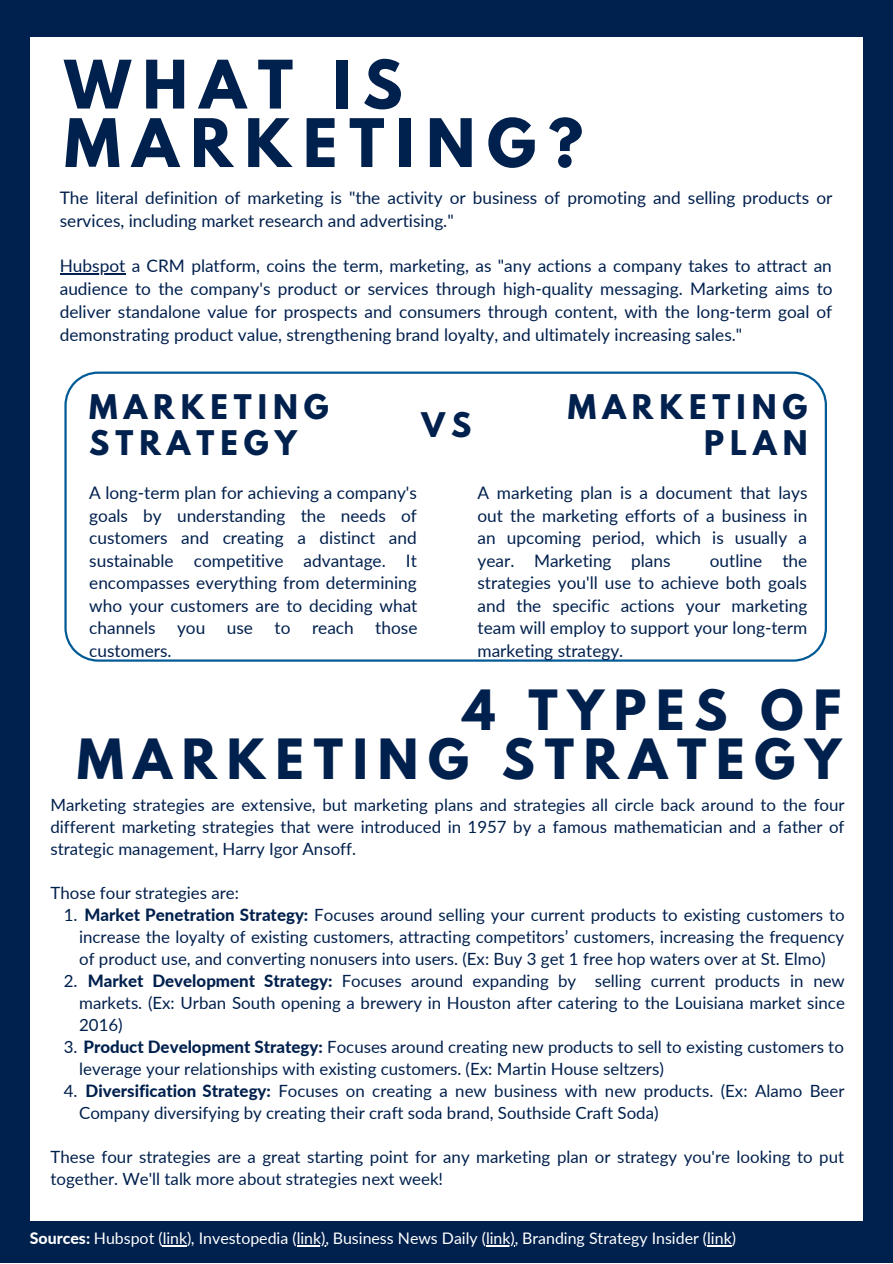
<style>
.page{position:relative;width:893px;height:1264px;background:#fff}
.page>*{position:absolute;margin:0;border:0;box-sizing:border-box;transform-origin:0 0}
.t1{font:700 59.25px/58.5px "League Spartan";letter-spacing:.2em;color:#00204d}
.t2{font:700 49.2px/48.6px "League Spartan";letter-spacing:.2em;color:#00204d;text-align:right}
.t3{font:700 30.15px/36px "League Spartan";letter-spacing:.2em;color:#00204d}
.t4{font:17.25px/22.5px "Lato";color:#00204d;text-align:justify}
.t5{font:16.8px/22px "Lato";color:#00204d;text-align:justify}
.t6{font:15.9px "Lato";color:#fff}
.s1{font-weight:800}
.s2{font-style:italic}
</style>
<div class="page">
<div style="left:0;top:0;width:892px;height:1262px;background:#00204d"></div>
<div style="left:30px;top:38px;width:832px;height:1182px;background:#fff"></div>
<svg style="left:64px;top:371px;width:762px;height:290px"></svg>
<hr style="left:60px;top:273px;width:65px;height:1px;background:#00204d">
<h1 class="t1" style="left:64px;top:63px;width:520px">WHAT IS<br>MARKETING?</h1>
<p class="t4" style="left:60px;top:186px;width:774px">The literal definition of marketing is "the activity or business of promoting and selling products or services, including market research and advertising."</p>
<p class="t4" style="left:60px;top:254px;width:774px">Hubspot a CRM platform, coins the term, marketing, as "any actions a company takes to attract an audience to the company's product or services through high-quality messaging. Marketing aims to deliver standalone value for prospects and consumers through content, with the long-term goal of demonstrating product value, strengthening brand loyalty, and ultimately increasing sales."</p>
<h3 class="t3" style="left:89px;top:392px;width:241px">MARKETING<br>STRATEGY</h3>
<h3 class="t3" style="left:421px;top:410px;width:51px">VS</h3>
<h3 class="t3" style="left:568px;top:392px;width:241px;text-align:right">MARKETING<br>PLAN</h3>
<p class="t4" style="left:89px;top:481px;width:330px">A long-term plan for achieving a company's goals by understanding the needs of customers and creating a distinct and sustainable competitive advantage. It encompasses everything from determining who your customers are to deciding what channels you use to reach those customers.</p>
<p class="t4" style="left:477px;top:481px;width:331px">A marketing plan is a document that lays out the marketing efforts of a business in an upcoming period, which is usually a year. Marketing plans</p>
<p class="t4" style="left:477px;top:549px;width:331px;text-indent:232px">outline the strategies you'll use to achieve both goals and the specific actions your marketing team will employ to support your long-term marketing strategy.</p>
<h2 class="t2" style="left:77px;top:692px;width:765px">4 TYPES OF<br>MARKETING STRATEGY</h2>
<p class="t5" style="left:50px;top:793px;width:795px">Marketing strategies are extensive, but marketing plans and strategies all circle back around to the four different marketing strategies that were introduced in 1957 by a famous mathematician and a father of strategic management, Harry Igor Ansoff.</p>
<p class="t5" style="left:50px;top:881px;width:190px">Those four strategies are:</p>
<p class="t5" style="left:64px;top:903px;width:782px">1. <span class="s1">Market Penetration Strategy:</span> Focuses around selling your current products to existing customers to</p>
<p class="t5" style="left:79px;top:925px;width:766px">increase the loyalty of existing customers, attracting competitors’ customers, increasing the frequency</p>
<p class="t5" style="left:79px;top:947px;width:748px">of product use, and converting nonusers into users. (Ex: Buy 3 get 1 free hop waters over at St. Elmo)</p>
<p class="t5" style="left:88px;top:969px;width:758px"><span class="s1">Market Development Strategy:</span> Focuses around expanding by selling current products in new</p>
<p class="t5" style="left:79px;top:991px;width:767px">markets. (Ex: Urban South opening a brewery in Houston after catering to the Louisiana market since</p>
<p class="t5" style="left:79px;top:1013px;width:45px">2016)</p>
<p class="t5" style="left:64px;top:1035px;width:781px">3. <span class="s1">Product Development Strategy:</span> Focuses around creating new products to sell to existing customers to</p>
<p class="t5" style="left:79px;top:1057px;width:586px">leverage your relationships with existing customers. (Ex: Martin House seltzers)</p>
<p class="t5" style="left:86px;top:1079px;width:760px"><span class="s1">Diversification Strategy:</span> Focuses on creating a new business with new products. (Ex: Alamo Beer</p>
<p class="t5" style="left:79px;top:1101px;width:581px">Company diversifying by creating their craft soda brand, Southside Craft Soda)</p>
<p class="t5" style="left:64px;top:969px;width:15px">2.</p>
<p class="t5" style="left:64px;top:1079px;width:15px">4.</p>
<p class="t5" style="left:50px;top:1145px;width:795px">These four strategies are a great starting point for any marketing plan or strategy you're looking to put together. We'll talk more about strategies next week!</p>
<p class="t6" style="left:30px;top:1228px;width:707px"><span class="s1">Sources:</span> Hubspot (link)<span class="s2">,</span> Investopedia (link), Business News Daily (link), Branding Strategy Insider (link)</p>
</div>
